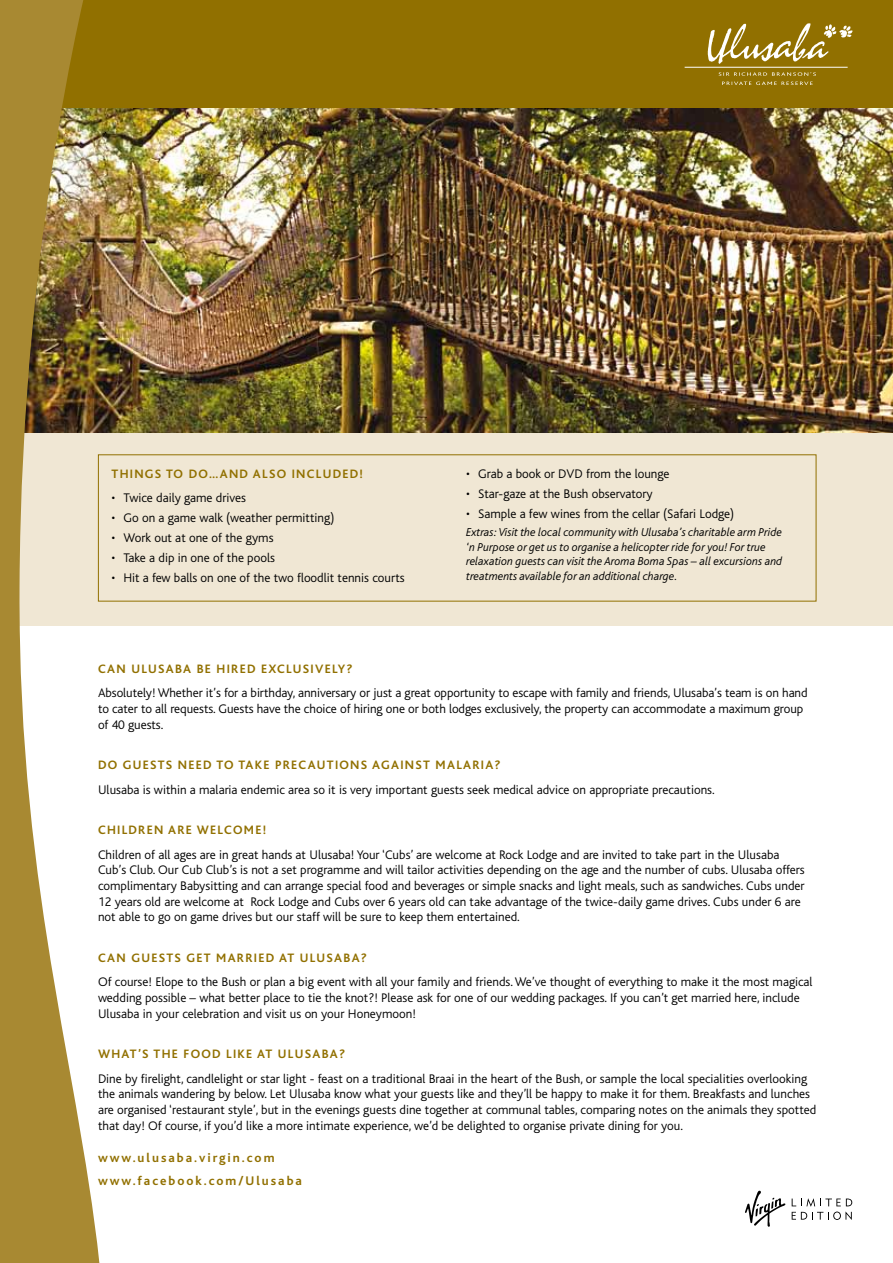
<style>
.page{position:relative;width:893px;height:1263px;background:#fff}
.page>*{position:absolute;margin:0;border:0;box-sizing:border-box;transform-origin:0 0}
.t1{font:300 13.05px/15.6px "Bliss";color:#000}
.t2{font:700 13.05px/22.4px "Bliss";letter-spacing:.15em;color:#917000}
.t3{font:700 12.75px "Bliss";letter-spacing:.1em;color:#917000}
.t4{font:italic 300 12px/14.4px "Bliss";color:#000}
</style>
<div class="page">
<div style="left:0;top:430px;width:893px;height:196px;background:#f0e7d4"></div>
<img style="left:120px;top:108px;width:773px;height:324px">
<div style="left:0;top:0;width:893px;height:108px;background:#917000"></div>
<svg style="left:708px;top:23px;width:144px;height:41px"></svg>
<hr style="left:685px;top:67px;width:163px;height:1px;background:#fff">
<svg style="left:719px;top:72px;width:97px;height:4px"></svg>
<svg style="left:722px;top:82px;width:91px;height:3px"></svg>
<img style="left:0;top:0;width:120px;height:1263px">
<svg style="left:745px;top:1190px;width:40px;height:37px"></svg>
<svg style="left:792px;top:1198px;width:60px;height:22px"></svg>
<p class="t3" style="left:112px;top:467px;width:253px">THINGS TO DO…AN D ALSO INCLUDED!</p>
<p class="t1" style="left:112px;top:490px;width:136px">• Twice daily game drives</p>
<p class="t1" style="left:112px;top:510px;width:224px">• Go on a game walk (weather permitting)</p>
<p class="t1" style="left:112px;top:530px;width:164px">• Work out at one of the gyms</p>
<p class="t1" style="left:112px;top:550px;width:165px">• Take a dip in one of the pools</p>
<p class="t1" style="left:112px;top:570px;width:295px">• Hit a few balls on one of the two floodlit tennis courts</p>
<p class="t1" style="left:466px;top:466px;width:205px">• Grab a book or DVD from the lounge</p>
<p class="t1" style="left:466px;top:486px;width:188px">• Star-gaze at the Bush observatory</p>
<p class="t1" style="left:466px;top:506px;width:269px">• Sample a few wines from the cellar (Safari Lodge)</p>
<p class="t4" style="left:466px;top:525px;width:317px">Extras: Visit the local community with Ulusaba’s charitable arm Pride ‘n Purpose or get us to organise a helicopter ride for you! For true relaxation guests can visit the Aroma Boma Spas – all excursions and treatments available for an additional charge.</p>
<p class="t3" style="left:98px;top:662px;width:256px">CAN ULUSABA BE HIRED EXCLUSIVELY?</p>
<p class="t1" style="left:98px;top:685px;width:711px">Absolutely! Whether it’s for a birthday, anniversary or just a great opportunity to escape with family and friends, Ulusaba’s team is on hand to cater to all requests. Guests have the choice of hiring one or both lodges exclusively, the property can accommodate a maximum group of 40 guests.</p>
<p class="t3" style="left:98px;top:759px;width:404px">DO GUESTS N EED TO TAKE PRECAUTIONS AGAINST MALARIA?</p>
<p class="t1" style="left:98px;top:782px;width:618px">Ulusaba is within a malaria endemic area so it is very important guests seek medical advice on appropriate precautions.</p>
<p class="t3" style="left:98px;top:824px;width:170px">CHILDREN ARE WELCOME!</p>
<p class="t1" style="left:98px;top:847px;width:708px">Children of all ages are in great hands at Ulusaba! Your ‘Cubs’ are welcome at Rock Lodge and are invited to take part in the Ulusaba Cub’s Club. Our Cub Club’s is not a set programme and will tailor activities depending on the age and the number of cubs. Ulusaba offers complimentary Babysitting and can arrange special food and beverages or simple snacks and light meals, such as sandwiches. Cubs under 12 years old are welcome at Rock Lodge and Cubs over 6 years old can take advantage of the twice-daily game drives. Cubs under 6 are not able to go on game drives but our staff will be sure to keep them entertained.</p>
<p class="t3" style="left:98px;top:951px;width:270px">CAN GUESTS GET MARRIED AT ULUSABA?</p>
<p class="t1" style="left:98px;top:974px;width:716px">Of course! Elope to the Bush or plan a big event with all your family and friends. We’ve thought of everything to make it the most magical wedding possible – what better place to tie the knot?! Please ask for one of our wedding packages. If you can’t get married here, include<br>Ulusaba in your celebration and visit us on your Honeymoon!</p>
<p class="t3" style="left:98px;top:1047px;width:249px">WHAT’S THE FOOD LIKE AT ULUSABA?</p>
<p class="t1" style="left:98px;top:1071px;width:720px">Dine by firelight, candlelight or star light - feast on a traditional Braai in the heart of the Bush, or sample the local specialities overlooking the animals wandering by below. Let Ulusaba know what your guests like and they’ll be happy to make it for them. Breakfasts and lunches are organised ‘restaurant style’, but in the evenings guests dine together at communal tables, comparing notes on the animals they spotted that day! Of course, if you’d like a more intimate experience, we’d be delighted to organise private dining for you.</p>
<p class="t2" style="left:98px;top:1147px;width:205px">WWW.ULUSABA.VIRGIN.COM<br>WWW.FACEBOOK.COM/ULUSABA</p>
</div>
